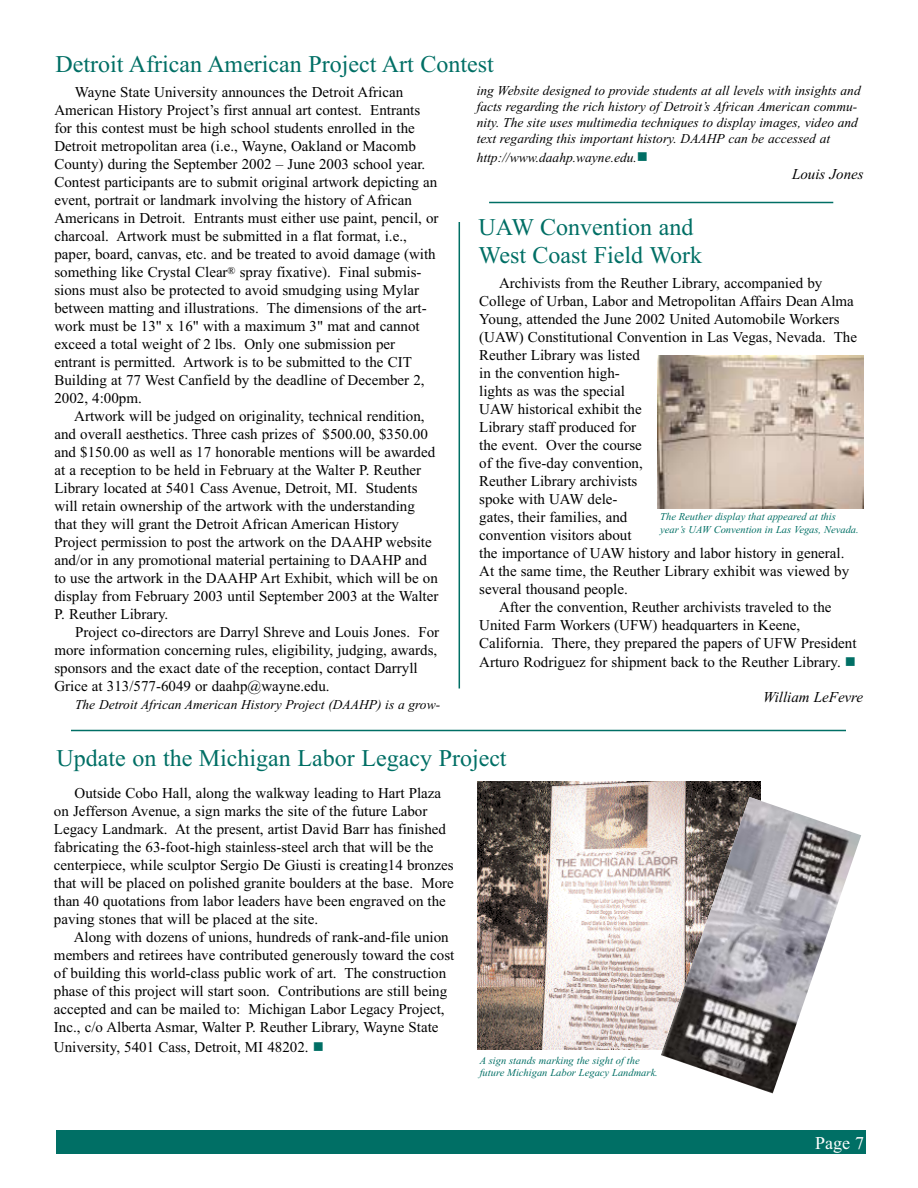
<style>
.page{position:relative;width:918px;height:1188px;background:#fff}
.page>*{position:absolute;margin:0;border:0;box-sizing:border-box;transform-origin:0 0}
.t1{font:24px/28.8px "Times New Roman";color:#006f65}
.t2{font:18px "Times New Roman";color:#fff}
.t3{font:15px/18px "Times New Roman";color:#000}
.t4{font:italic 15px "Times New Roman";color:#000}
.t5{font:italic 13.5px/16.2px "Times New Roman";color:#000}
.t6{font:italic 10.5px/12.6px "Times New Roman";color:#006f65}
</style>
<div class="page">
<div style="left:56px;top:1130px;width:810px;height:24px;background:#006f65"></div>
<img style="left:477px;top:782px;width:283px;height:268px">
<img style="left:661px;top:797px;width:200px;height:296px">
<hr style="left:71px;top:730px;width:775px;height:1px;background:#006f65">
<img style="left:657px;top:355px;width:207px;height:154px">
<hr style="left:459px;top:222px;width:1px;height:466px;background:#006f65">
<hr style="left:489px;top:202px;width:344px;height:1px;background:#006f65">
<h1 class="t1" style="left:56px;top:52px;width:440px">Detroit African American Project Art Contest</h1>
<p class="t3" style="left:54px;top:85px;width:386px;text-indent:20px">Wayne State University announces the Detroit African American History Project’s first annual art contest. Entrants for this contest must be high school students enrolled in the Detroit metropolitan area (i.e., Wayne, Oakland or Macomb County) during the September 2002 – June 2003 school year.<br>Contest participants are to submit original artwork depicting an event, portrait or landmark involving the history of African Americans in Detroit. Entrants must either use paint, pencil, or charcoal. Artwork must be submitted in a flat format, i.e., paper, board, canvas, etc. and be treated to avoid damage (with something like Crystal Clear<sup>®</sup> spray fixative). Final submis&shy;sions must also be protected to avoid smudging using Mylar between matting and illustrations. The dimensions of the art&shy;work must be 13" x 16" with a maximum 3" mat and cannot exceed a total weight of 2 lbs. Only one submission per entrant is permitted. Artwork is to be submitted to the CIT Building at 77 West Canfield by the deadline of December 2, 2002, 4:00pm.</p>
<p class="t3" style="left:54px;top:409px;width:385px;text-indent:20px">Artwork will be judged on originality, technical rendition, and overall aesthetics. Three cash prizes of $500.00, $350.00 and $150.00 as well as 17 honorable mentions will be awarded at a reception to be held in February at the Walter P. Reuther Library located at 5401 Cass Avenue, Detroit, MI. Students will retain ownership of the artwork with the understanding that they will grant the Detroit African American History Project permission to post the artwork on the DAAHP website and/or in any promotional material pertaining to DAAHP and to use the artwork in the DAAHP Art Exhibit, which will be on display from February 2003 until September 2003 at the Walter P. Reuther Library.</p>
<p class="t3" style="left:54px;top:625px;width:386px;text-indent:21px">Project co-directors are Darryl Shreve and Louis Jones. For more information concerning rules, eligibility, judging, awards, sponsors and the exact date of the reception, contact Darryll Grice at 313/577-6049 or daahp@wayne.edu.</p>
<p class="t5" style="left:75px;top:698px;width:367px">The Detroit African American History Project (DAAHP) is a grow-</p>
<p class="t5" style="left:477px;top:84px;width:386px">ing Website designed to provide students at all levels with insights and facts regarding the rich history of Detroit’s African American commu&shy;nity. The site uses multimedia techniques to display images, video and text regarding this important history. DAAHP can be accessed at</p>
<p class="t5" style="left:477px;top:151px;width:162px">http://www.daahp.wayne.edu.</p>
<p class="t4" style="left:792px;top:168px;width:73px">Louis Jones</p>
<h1 class="t1" style="left:479px;top:214px;width:225px">UAW Convention and<br>West Coast Field Work</h1>
<p class="t3" style="left:499px;top:275px;width:325px">Archivists from the Reuther Library, accompanied by</p>
<p class="t3" style="left:479px;top:293px;width:376px">College of Urban, Labor and Metropolitan Affairs Dean Alma</p>
<p class="t3" style="left:479px;top:311px;width:362px">Young, attended the June 2002 United Automobile Workers</p>
<p class="t3" style="left:479px;top:329px;width:379px">(UAW) Constitutional Convention in Las Vegas, Nevada. The</p>
<p class="t3" style="left:479px;top:347px;width:162px">Reuther Library was listed</p>
<p class="t3" style="left:479px;top:365px;width:142px">in the convention high-</p>
<p class="t3" style="left:479px;top:383px;width:147px">lights as was the special</p>
<p class="t3" style="left:479px;top:401px;width:164px">UAW historical exhibit the</p>
<p class="t3" style="left:479px;top:419px;width:159px">Library staff produced for</p>
<p class="t3" style="left:479px;top:437px;width:164px">the event. Over the course</p>
<p class="t3" style="left:479px;top:455px;width:165px">of the five-day convention,</p>
<p class="t3" style="left:479px;top:473px;width:160px">Reuther Library archivists</p>
<p class="t3" style="left:479px;top:491px;width:140px">spoke with UAW dele-</p>
<p class="t3" style="left:479px;top:509px;width:150px">gates, their families, and</p>
<p class="t3" style="left:479px;top:527px;width:154px">convention visitors about</p>
<p class="t3" style="left:479px;top:545px;width:367px">the importance of UAW history and labor history in general.</p>
<p class="t3" style="left:479px;top:563px;width:371px">At the same time, the Reuther Library exhibit was viewed by</p>
<p class="t3" style="left:479px;top:581px;width:150px">several thousand people.</p>
<p class="t3" style="left:499px;top:599px;width:334px">After the convention, Reuther archivists traveled to the</p>
<p class="t3" style="left:479px;top:617px;width:323px">United Farm Workers (UFW) headquarters in Keene,</p>
<p class="t3" style="left:479px;top:635px;width:379px">California. There, they prepared the papers of UFW President</p>
<p class="t3" style="left:479px;top:654px;width:363px">Arturo Rodriguez for shipment back to the Reuther Library.</p>
<p class="t4" style="left:763px;top:692px;width:102px">William LeFevre</p>
<p class="t6" style="left:660px;top:512px;width:200px">The Reuther display that appeared at this year’s UAW Convention in Las Vegas, Nevada.</p>
<h1 class="t1" style="left:57px;top:746px;width:452px">Update on the Michigan Labor Legacy Project</h1>
<p class="t3" style="left:54px;top:786px;width:401px;text-indent:21px">Outside Cobo Hall, along the walkway leading to Hart Plaza on Jefferson Avenue, a sign marks the site of the future Labor Legacy Landmark. At the present, artist David Barr has finished fabricating the 63-foot-high stainless-steel arch that will be the centerpiece, while sculptor Sergio De Giusti is creating14 bronzes that will be placed on polished granite boulders at the base. More than 40 quotations from labor leaders have been engraved on the paving stones that will be placed at the site.</p>
<p class="t3" style="left:54px;top:930px;width:402px;text-indent:20px">Along with dozens of unions, hundreds of rank-and-file union members and retirees have contributed generously toward the cost of building this world-class public work of art. The construction phase of this project will start soon. Contributions are still being accepted and can be mailed to: Michigan Labor Legacy Project, Inc., c/o Alberta Asmar, Walter P. Reuther Library, Wayne State University, 5401 Cass, Detroit, MI 48202.</p>
<p class="t6" style="left:480px;top:1055px;width:180px">A sign stands marking the sight of the future Michigan Labor Legacy Landmark.</p>
<p class="t2" style="left:815px;top:1136px;width:50px">Page 7</p>
</div>
